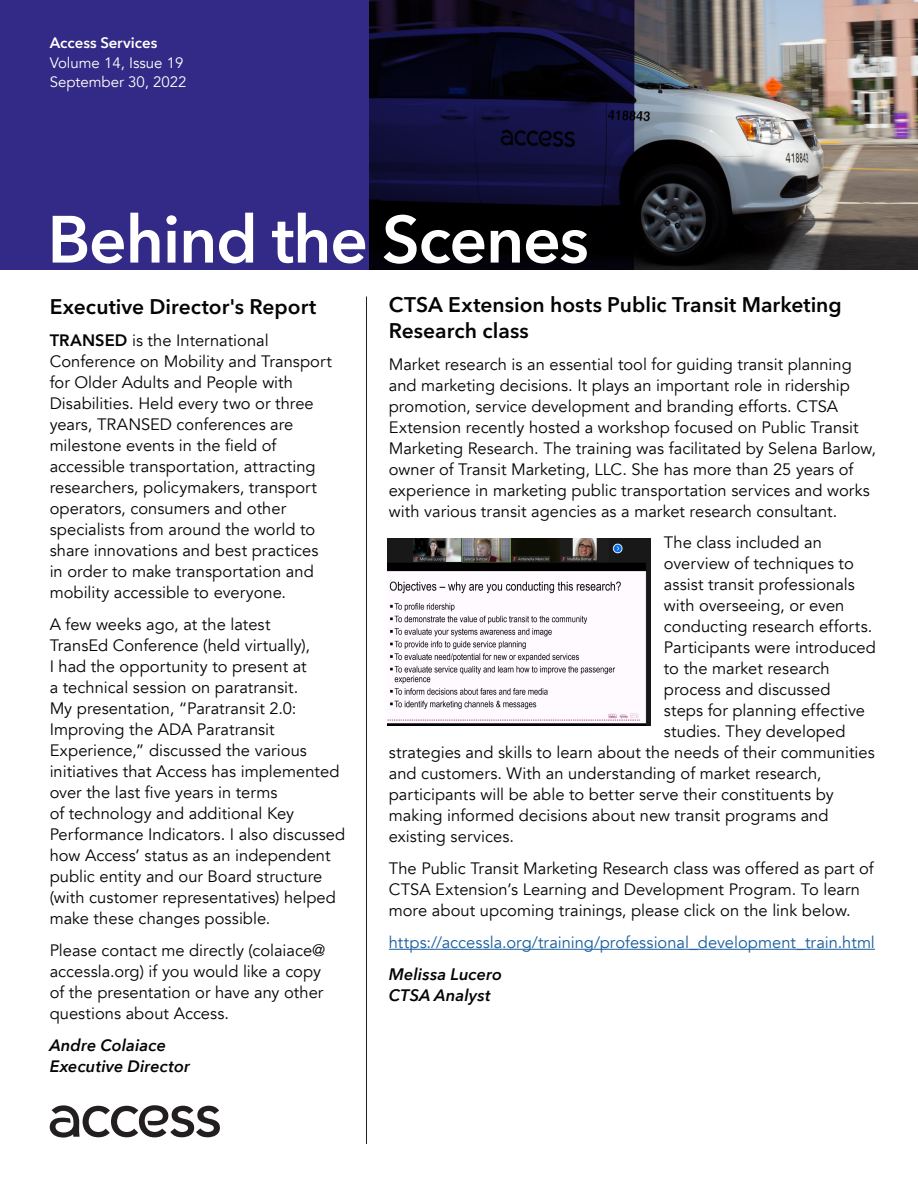
<style>
.page{position:relative;width:918px;height:1188px;background:#fff}
.page>*{position:absolute;margin:0;border:0;box-sizing:border-box;transform-origin:0 0}
.t1{font:600 66px "Avenir Next";letter-spacing:-.02em;color:#fff}
.Andre_s_letter{font:600 21px/25.5px "Avenir Next LT Pro";color:#040503}
.Andre_s_letter-2{font:16.5px/21px "Avenir";color:#040503}
.Andre_s_letter-3{font:16.5px "Avenir";color:#175d9e}
.Andre_s_letter-4{font:italic 600 16.5px/21px "Avenir Next";letter-spacing:.005em;color:#040503}
.Andre_s_letter-5{font:italic 600 16.5px/21px "Avenir Next LT Pro";letter-spacing:.005em;color:#040503}
.t2{font:15px "Avenir";color:#fff}
.t3{font:600 15px "Avenir Next LT Pro";color:#fff}
.s1{font-weight:800}
</style>
<div class="page">
<svg style="left:49px;top:1105px;width:171px;height:33px"></svg>
<img style="left:634px;top:0;width:284px;height:270px">
<svg style="left:368px;top:0;width:266px;height:270px;background:#0a0922"></svg>
<div style="left:0;top:0;width:368px;height:270px;background:#332986"></div>
<hr style="left:366px;top:296px;width:1px;height:848px;background:#231f20">
<hr style="left:389px;top:949px;width:486px;height:1px;background:#175d9e">
<img style="left:387px;top:539px;width:263px;height:187px">
<p class="t3" style="left:50px;top:34px;width:109px">Access Services</p>
<p class="t2" style="left:50px;top:54px;width:135px">Volume 14, Issue 19</p>
<p class="t2" style="left:50px;top:73px;width:138px">September 30, 2022</p>
<p class="t1" style="left:48px;top:183px;width:543px">Behind the Scenes</p>
<p class="Andre_s_letter" style="left:50px;top:294px;width:268px">Executive Director's Report</p>
<p class="Andre_s_letter-2" style="left:50px;top:330px;width:284px"><span class="s1">TRANSED</span> is the International Conference on Mobility and Transport for Older Adults and People with Disabilities. Held every two or three years, TRANSED conferences are milestone events in the field of accessible transportation, attracting researchers, policymakers, transport operators, consumers and other specialists from around the world to share innovations and best practices in order to make transportation and mobility accessible to everyone.</p>
<p class="Andre_s_letter-2" style="left:50px;top:614px;width:297px">A few weeks ago, at the latest<br>TransEd Conference (held virtually),<br>I had the opportunity to present at<br>a technical session on paratransit.<br>My presentation, “Paratransit 2.0:<br>Improving the ADA Paratransit Experience,” discussed the various initiatives that Access has implemented over the last five years in terms<br>of technology and additional Key Performance Indicators. I also discussed how Access’ status as an independent public entity and our Board structure (with customer representatives) helped make these changes possible.</p>
<p class="Andre_s_letter-2" style="left:50px;top:940px;width:277px">Please contact me directly (colaiace@ accessla.org) if you would like a copy of the presentation or have any other questions about Access.</p>
<p class="Andre_s_letter-4" style="left:50px;top:1034px;width:142px">Andre Colaiace<br>Executive Director</p>
<p class="Andre_s_letter" style="left:389px;top:292px;width:455px">CTSA Extension hosts Public Transit Marketing<br>Research class</p>
<p class="Andre_s_letter-2" style="left:389px;top:354px;width:489px">Market research is an essential tool for guiding transit planning and marketing decisions. It plays an important role in ridership promotion, service development and branding efforts. CTSA Extension recently hosted a workshop focused on Public Transit Marketing Research. The training was facilitated by Selena Barlow, owner of Transit Marketing, LLC. She has more than 25 years of experience in marketing public transportation services and works with various transit agencies as a market research consultant.</p>
<p class="Andre_s_letter-2" style="left:664px;top:533px;width:160px">The class included an</p>
<p class="Andre_s_letter-2" style="left:664px;top:554px;width:191px">overview of techniques to</p>
<p class="Andre_s_letter-2" style="left:664px;top:575px;width:192px">assist transit professionals</p>
<p class="Andre_s_letter-2" style="left:664px;top:596px;width:182px">with overseeing, or even</p>
<p class="Andre_s_letter-2" style="left:664px;top:617px;width:210px">conducting research efforts.</p>
<p class="Andre_s_letter-2" style="left:664px;top:638px;width:214px">Participants were introduced</p>
<p class="Andre_s_letter-2" style="left:664px;top:659px;width:167px">to the market research</p>
<p class="Andre_s_letter-2" style="left:664px;top:680px;width:168px">process and discussed</p>
<p class="Andre_s_letter-2" style="left:664px;top:701px;width:203px">steps for planning effective</p>
<p class="Andre_s_letter-2" style="left:664px;top:722px;width:183px">studies. They developed</p>
<p class="Andre_s_letter-2" style="left:389px;top:743px;width:487px">strategies and skills to learn about the needs of their communities</p>
<p class="Andre_s_letter-2" style="left:389px;top:764px;width:434px">and customers. With an understanding of market research,</p>
<p class="Andre_s_letter-2" style="left:389px;top:785px;width:446px">participants will be able to better serve their constituents by</p>
<p class="Andre_s_letter-2" style="left:389px;top:806px;width:441px">making informed decisions about new transit programs and</p>
<p class="Andre_s_letter-2" style="left:389px;top:827px;width:127px">existing services.</p>
<p class="Andre_s_letter-2" style="left:389px;top:858px;width:486px">The Public Transit Marketing Research class was offered as part of<br>CTSA Extension’s Learning and Development Program. To learn more about upcoming trainings, please click on the link below.</p>
<p class="Andre_s_letter-3" style="left:389px;top:933px;width:488px">https://accessla.org/training/professional_development_train.html</p>
<p class="Andre_s_letter-5" style="left:389px;top:964px;width:115px">Melissa Lucero<br>CTSA Analyst</p>
</div>
